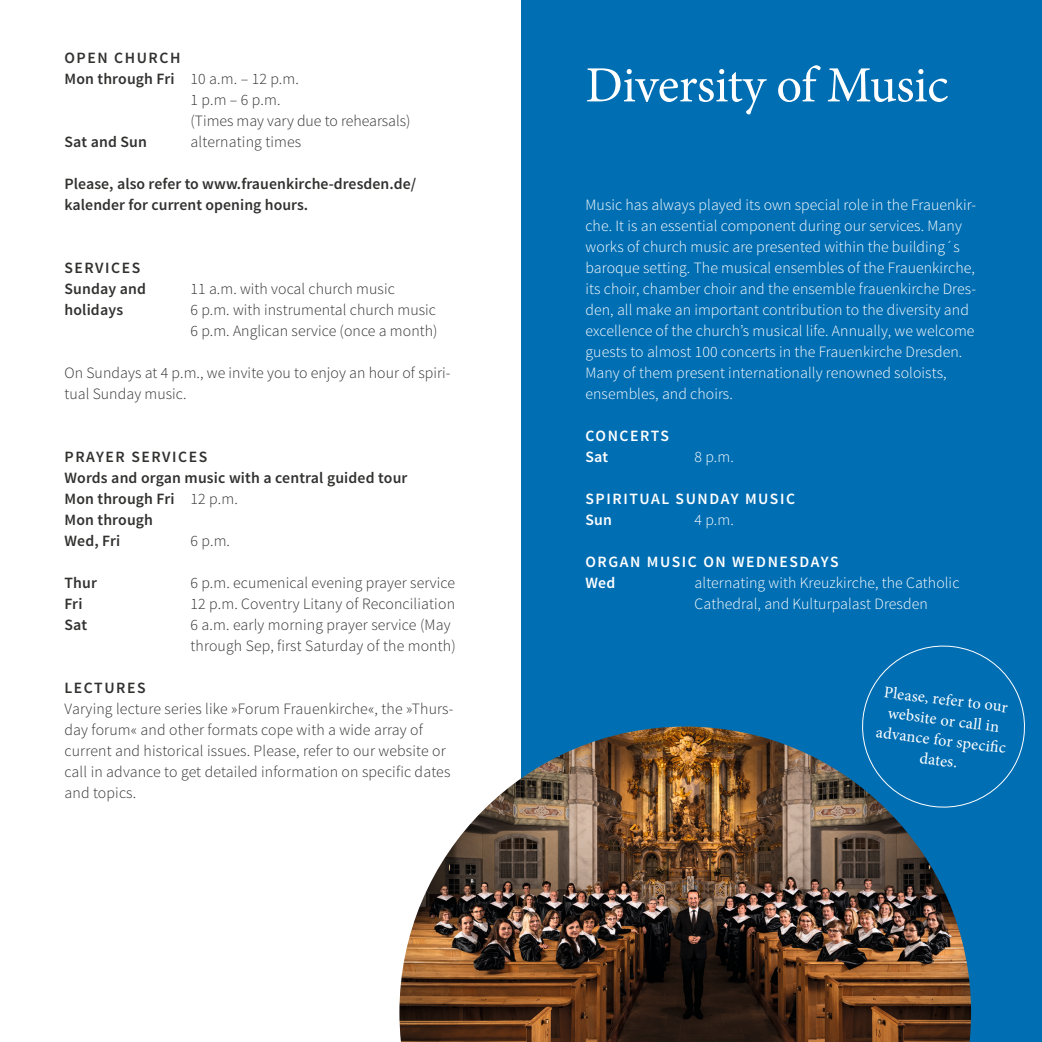
<style>
.page{position:relative;width:1042px;height:1042px;background:#fff}
.page>*{position:absolute;margin:0;border:0;box-sizing:border-box;transform-origin:0 0}
.H1_Mainhead_Kalender{font:50.75px "Minion Pro";letter-spacing:-.015em;color:#fff}
.Copy_Text{font:16.28px/20.3px "Minion Pro";color:#fff;text-align:center}
.Copy_Text-2{font:300 15.75px/21px "Source Sans Pro";letter-spacing:.01em;color:#313130}
.Copy_Text-3{font:300 15.75px/21px "Source Sans Pro";letter-spacing:.005em;color:#fff}
.Copy_Text-4{font:600 15.75px/21px "Source Sans Pro";letter-spacing:.01em;color:#313130}
.Copy_Text-5{font:600 15.75px "Source Sans Pro";letter-spacing:.1em;color:#fff}
.Copy_Text-6{font:600 15.75px "Source Sans Pro";letter-spacing:.1em;color:#313130}
.s1{font-weight:300}
</style>
<div class="page">
<div style="left:521px;top:0;width:521px;height:1042px;background:#006eb3"></div>
<svg style="left:862px;top:645px;width:163px;height:158px"></svg>
<img style="left:399px;top:726px;width:572px;height:316px">
<p class="Copy_Text-6" style="left:64px;top:48px;width:117px">OPEN CHURCH</p>
<p class="Copy_Text-4" style="left:64px;top:69px;width:236px">Mon through Fri <span class="s1">10 a.m. – 12 p.m.</span></p>
<p class="Copy_Text-2" style="left:190px;top:89px;width:91px">1 p.m – 6 p.m.</p>
<p class="Copy_Text-2" style="left:190px;top:110px;width:222px">(Times may vary due to rehearsals)</p>
<p class="Copy_Text-4" style="left:64px;top:132px;width:84px">Sat and Sun</p>
<p class="Copy_Text-2" style="left:190px;top:131px;width:112px">alternating times</p>
<p class="Copy_Text-4" style="left:64px;top:174px;width:353px">Please, also refer to www.frauenkirche-dresden.de/ kalender for current opening hours.</p>
<p class="Copy_Text-6" style="left:64px;top:258px;width:77px">SERVICES</p>
<p class="Copy_Text-4" style="left:64px;top:279px;width:83px">Sunday and</p>
<p class="Copy_Text-2" style="left:190px;top:278px;width:206px">11 a.m. with vocal church music</p>
<p class="Copy_Text-4" style="left:64px;top:300px;width:60px">holidays</p>
<p class="Copy_Text-2" style="left:190px;top:299px;width:249px">6 p.m. with instrumental church music<br>6 p.m. Anglican service (once a month)</p>
<p class="Copy_Text-2" style="left:64px;top:362px;width:388px">On Sundays at 4 p.m., we invite you to enjoy an hour of spiri&shy;tual Sunday music.</p>
<p class="Copy_Text-6" style="left:64px;top:447px;width:144px">PRAYER SERVICES</p>
<p class="Copy_Text-4" style="left:64px;top:468px;width:344px">Words and organ music with a central guided tour</p>
<p class="Copy_Text-4" style="left:64px;top:489px;width:175px">Mon through Fri <span class="s1">12 p.m.</span></p>
<p class="Copy_Text-4" style="left:64px;top:510px;width:90px">Mon through</p>
<p class="Copy_Text-4" style="left:64px;top:531px;width:57px">Wed, Fri</p>
<p class="Copy_Text-2" style="left:190px;top:530px;width:41px">6 p.m.</p>
<p class="Copy_Text-4" style="left:64px;top:573px;width:34px">Thur</p>
<p class="Copy_Text-2" style="left:190px;top:572px;width:266px">6 p.m. ecumenical evening prayer service</p>
<p class="Copy_Text-4" style="left:64px;top:594px;width:19px">Fri</p>
<p class="Copy_Text-2" style="left:190px;top:593px;width:266px">12 p.m. Coventry Litany of Reconciliation</p>
<p class="Copy_Text-4" style="left:64px;top:615px;width:24px">Sat</p>
<p class="Copy_Text-2" style="left:190px;top:614px;width:267px">6 a.m. early morning prayer service (May through Sep, first Saturday of the month)</p>
<p class="Copy_Text-6" style="left:64px;top:678px;width:83px">LECTURES</p>
<p class="Copy_Text-2" style="left:64px;top:698px;width:391px">Varying lecture series like »Forum Frauenkirche«, the »Thurs&shy;day forum« and other formats cope with a wide array of current and historical issues. Please, refer to our website or call in advance to get detailed information on specific dates and topics.</p>
<p class="H1_Mainhead_Kalender" style="left:585px;top:51px;width:365px">Diversity of Music</p>
<p class="Copy_Text-3" style="left:585px;top:194px;width:392px">Music has always played its own special role in the Frauenkir&shy;che. It is an essential component during our services. Many works of church music are presented within the building´s baroque setting. The musical ensembles of the Frauenkirche, its choir, chamber choir and the ensemble frauenkirche Dres&shy;den, all make an important contribution to the diversity and excellence of the church’s musical life. Annually, we welcome guests to almost 100 concerts in the Frauenkirche Dresden.<br>Many of them present internationally renowned soloists, ensembles, and choirs.</p>
<p class="Copy_Text-5" style="left:585px;top:426px;width:85px">CONCERTS</p>
<p class="Copy_Text-5" style="left:585px;top:447px;width:24px">Sat</p>
<p class="Copy_Text-3" style="left:694px;top:446px;width:41px">8 p.m.</p>
<p class="Copy_Text-5" style="left:585px;top:489px;width:211px">SPIRITUAL SUNDAY MUSIC</p>
<p class="Copy_Text-5" style="left:585px;top:510px;width:28px">Sun</p>
<p class="Copy_Text-3" style="left:694px;top:509px;width:41px">4 p.m.</p>
<p class="Copy_Text-5" style="left:585px;top:552px;width:255px">ORGAN MUSIC ON WEDNESDAYS</p>
<p class="Copy_Text-5" style="left:585px;top:573px;width:31px">Wed</p>
<p class="Copy_Text-3" style="left:694px;top:572px;width:266px">alternating with Kreuzkirche, the Catholic<br>Cathedral, and Kulturpalast Dresden</p>
<p class="Copy_Text" style="left:882px;top:681px;width:132px;rotate:7deg">Please, refer to our website or call in advance for specifi c dates.</p>
</div>
